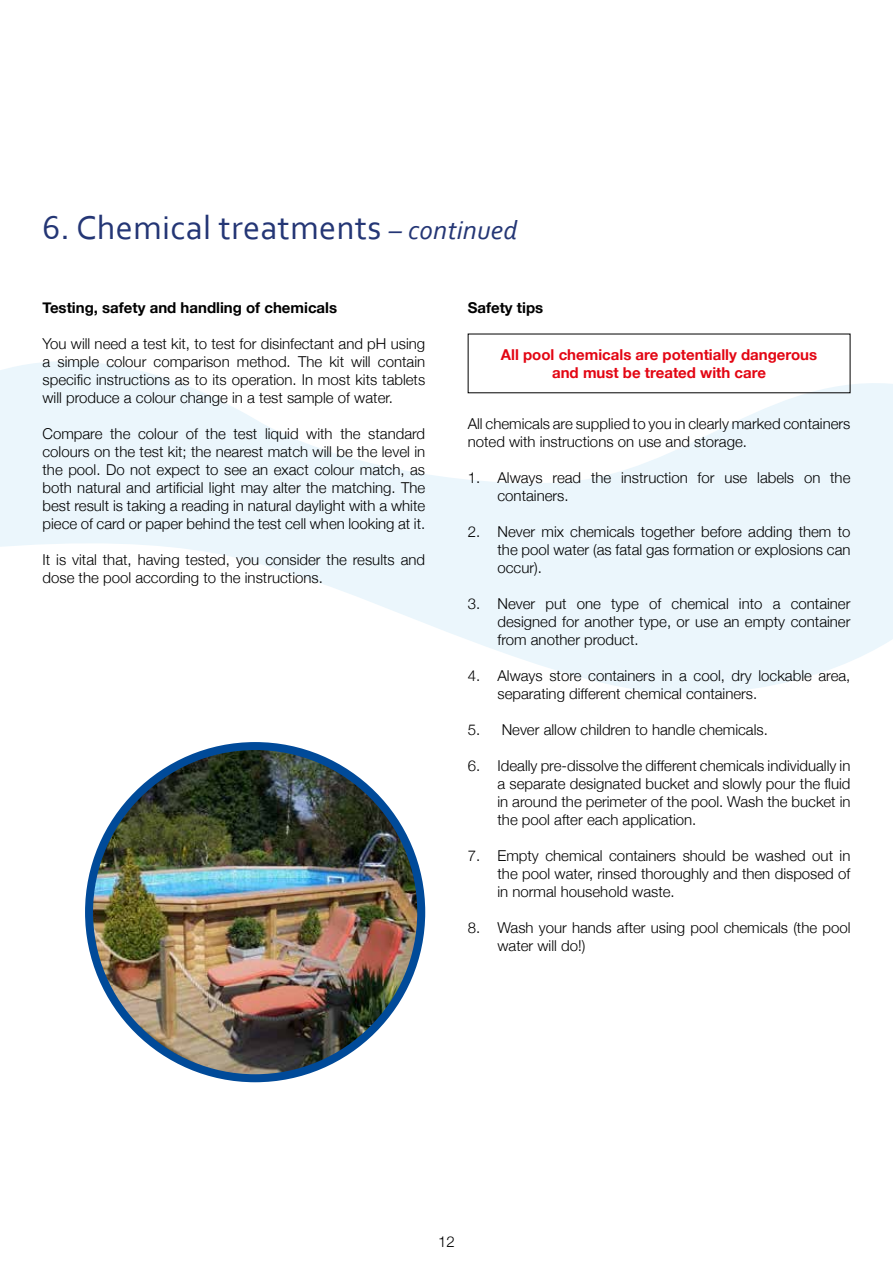
<style>
.page{position:relative;width:893px;height:1263px;background:#fff}
.page>*{position:absolute;margin:0;border:0;box-sizing:border-box;transform-origin:0 0}
.t1{font:34.5px "Corbel";letter-spacing:.01em;color:#243675}
.t2{font:300 15px/18px "Helvetica Neue";color:#000;text-align:justify}
.t3{font:700 15px/18px "Helvetica Neue";color:#e30613;text-align:center}
.t4{font:700 15px "Helvetica Neue";color:#000}
.s1{font-style:italic;font-size:27px}
</style>
<div class="page">
<svg style="left:0;top:333px;width:893px;height:360px;fill:#ebf6fc"></svg>
<img style="left:89px;top:746px;width:332px;height:332px;border-radius:166px">
<div style="left:85px;top:742px;width:340px;height:340px;border:8px solid #004a99;border-radius:50%"></div>
<h1 class="t1" style="left:43px;top:207px;width:476px">6. Chemical treatments <span class="s1">– continued</span></h1>
<p class="t4" style="left:43px;top:295px;width:296px">Testing, safety and handling of chemicals</p>
<p class="t2" style="left:43px;top:333px;width:384px">You will need a test kit, to test for disinfectant and pH using a simple colour comparison method. The kit will contain specific instructions as to its operation. In most kits tablets will produce a colour change in a test sample of water.</p>
<p class="t2" style="left:43px;top:423px;width:384px">Compare the colour of the test liquid with the standard colours on the test kit; the nearest match will be the level in the pool. Do not expect to see an exact colour match, as both natural and artificial light may alter the matching. The best result is taking a reading in natural daylight with a white piece of card or paper behind the test cell when looking at it.</p>
<p class="t2" style="left:43px;top:549px;width:384px">It is vital that, having tested, you consider the results and dose the pool according to the instructions.</p>
<p class="t4" style="left:468px;top:295px;width:77px">Safety tips</p>
<p class="t3" style="left:501px;top:346px;width:318px">All pool chemicals are potentially dangerous and must be treated with care</p>
<p class="t2" style="left:468px;top:414px;width:384px">All chemicals are supplied to you in clearly marked containers noted with instructions on use and storage.</p>
<p class="t2" style="left:497px;top:468px;width:354px;text-indent:-30px">1. Always read the instruction for use labels on the containers.</p>
<p class="t2" style="left:497px;top:522px;width:354px;text-indent:-30px">2. Never mix chemicals together before adding them to the pool water (as fatal gas formation or explosions can occur).</p>
<p class="t2" style="left:497px;top:594px;width:354px;text-indent:-30px">3. Never put one type of chemical into a container designed for another type, or use an empty container from another product.</p>
<p class="t2" style="left:497px;top:666px;width:354px;text-indent:-30px">4. Always store containers in a cool, dry lockable area, separating different chemical containers.</p>
<p class="t2" style="left:468px;top:720px;width:302px">5. Never allow children to handle chemicals.</p>
<p class="t2" style="left:497px;top:756px;width:354px;text-indent:-30px">6. Ideally pre-dissolve the different chemicals individually in a separate designated bucket and slowly pour the fluid in around the perimeter of the pool. Wash the bucket in the pool after each application.</p>
<p class="t2" style="left:497px;top:846px;width:354px;text-indent:-30px">7. Empty chemical containers should be washed out in the pool water, rinsed thoroughly and then disposed of in normal household waste.</p>
<p class="t2" style="left:497px;top:918px;width:354px;text-indent:-30px">8. Wash your hands after using pool chemicals (the pool water will do!)</p>
<p class="t2" style="left:438px;top:1232px;width:18px">12</p>
</div>
